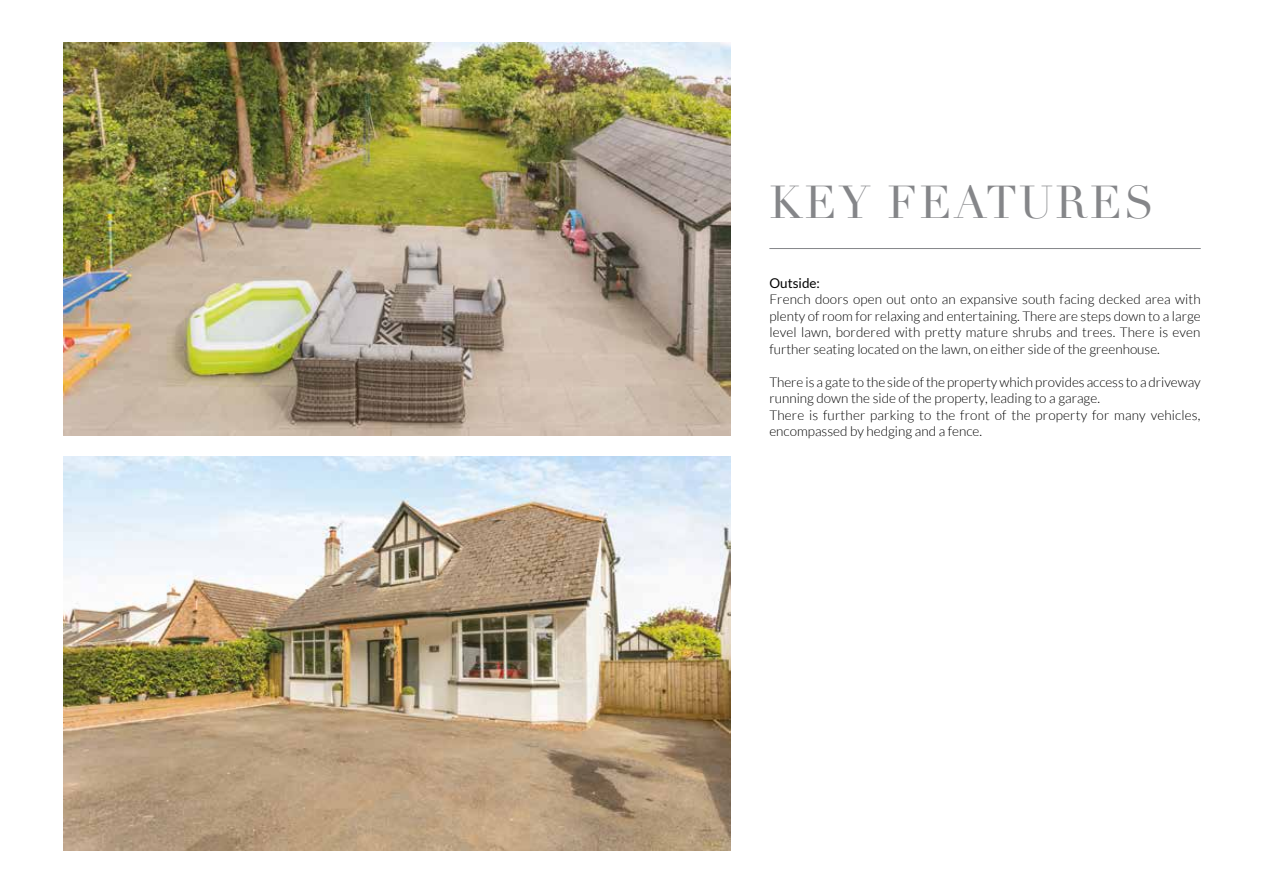
<style>
.page{position:relative;width:1263px;height:893px;background:#fff}
.page>*{position:absolute;margin:0;border:0;box-sizing:border-box;transform-origin:0 0}
.t1{font:45px "Didot";letter-spacing:.05em;color:#858689}
.t2{font:300 13.5px/16.5px "Lato";color:#000;text-align:justify}
.t3{font:13.5px "Lato";color:#000}
</style>
<div class="page">
<img style="left:64px;top:43px;width:666px;height:393px">
<hr style="left:769px;top:248px;width:432px;height:1px;background:#858689">
<img style="left:64px;top:456px;width:666px;height:394px">
<h1 class="t1" style="left:769px;top:176px;width:386px">KEY FEATURES</h1>
<p class="t3" style="left:769px;top:276px;width:52px">Outside:</p>
<p class="t2" style="left:769px;top:291px;width:433px">French doors open out onto an expansive south facing decked area with plenty of room for relaxing and entertaining. There are steps down to a large level lawn, bordered with pretty mature shrubs and trees. There is even further seating located on the lawn, on either side of the greenhouse.</p>
<p class="t2" style="left:769px;top:374px;width:433px;text-align:left">There is a gate to the side of the property which provides access to a driveway running down the side of the property, leading to a garage.<br>There is further parking to the front of the property for many vehicles, encompassed by hedging and a fence.</p>
</div>
